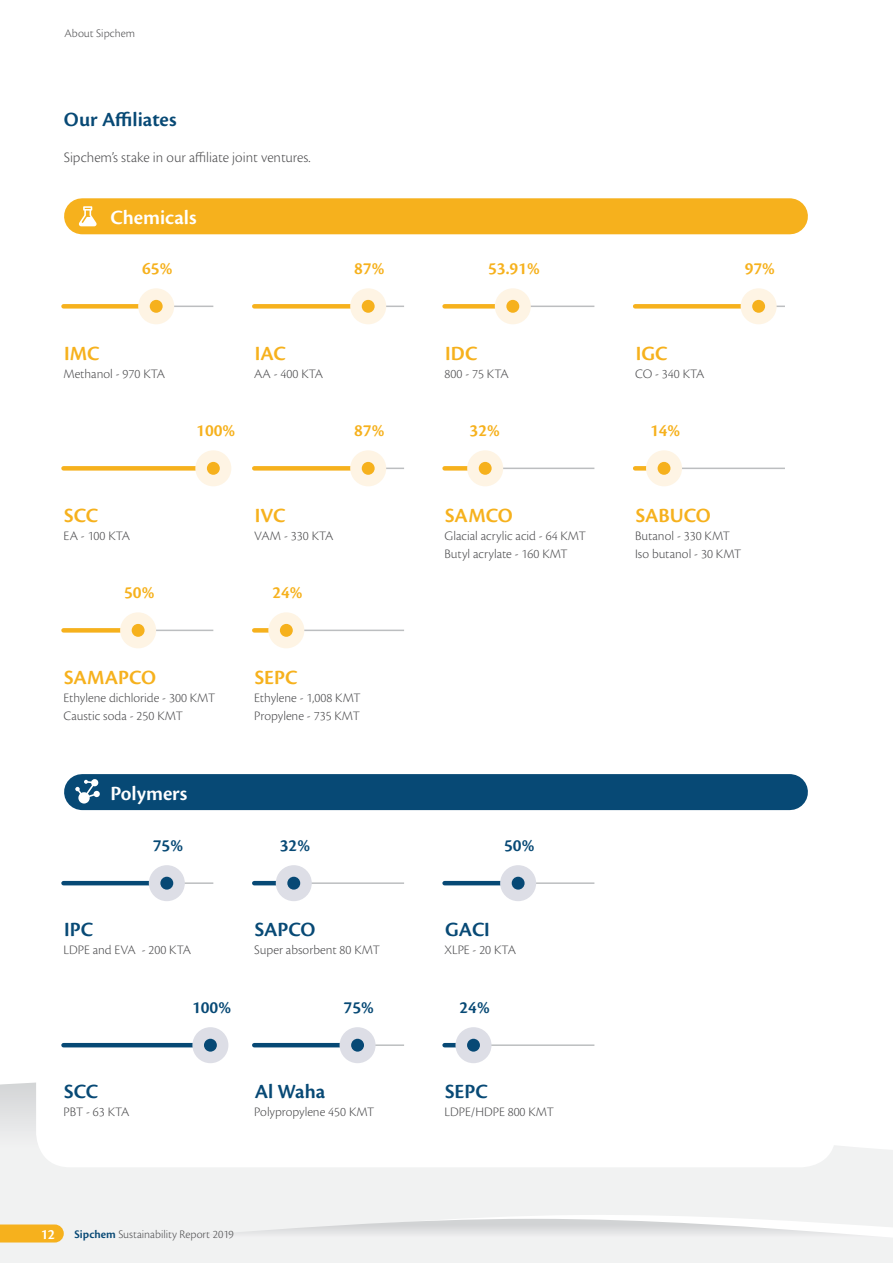
<style>
.page{position:relative;width:893px;height:1263px;background:#fff}
.page>*{position:absolute;margin:0;border:0;box-sizing:border-box;transform-origin:0 0}
.t1{font:600 21px "Cronos Pro";color:#f6b11d}
.t2{font:600 21px "Cronos Pro";letter-spacing:-.005em;color:#074975}
.t3{font:600 21px "Cronos Pro";color:#fff}
.t4{font:600 18px "Cronos Pro";color:#f6b11d}
.t5{font:600 18px "Cronos Pro";color:#074975}
.t6{font:300 15px "Cronos Pro";letter-spacing:-.005em;color:#4d4d4f}
.t7{font:600 15px "Cronos Pro";color:#fff}
.t8{font:300 13.5px/18px "Cronos Pro";color:#4d4d4f}
.t9{font:300 12px "Cronos Pro";color:#4d4d4f}
.s1{font-weight:600;color:#074975}
</style>
<div class="page">
<svg style="left:0;top:1082px;width:893px;height:131px"></svg>
<div style="left:36px;top:940px;width:800px;height:227px;background:#fff;border-radius:34px"></div>
<div style="left:82px;top:198px;width:708px;height:36px;background:#f6b11d"></div>
<div style="left:82px;top:774px;width:708px;height:36px;background:#074975"></div>
<div style="left:64px;top:304px;width:92px;height:5px;background:#f6b11d"></div>
<hr style="left:64px;top:881px;width:103px;height:4px;background:#074975">
<div style="left:64px;top:466px;width:149px;height:5px;background:#f6b11d"></div>
<hr style="left:64px;top:1043px;width:147px;height:4px;background:#074975">
<div style="left:64px;top:628px;width:74px;height:5px;background:#f6b11d"></div>
<div style="left:254px;top:304px;width:114px;height:5px;background:#f6b11d"></div>
<hr style="left:254px;top:881px;width:40px;height:4px;background:#074975">
<div style="left:254px;top:466px;width:114px;height:5px;background:#f6b11d"></div>
<hr style="left:254px;top:1043px;width:104px;height:4px;background:#074975">
<div style="left:445px;top:304px;width:68px;height:5px;background:#f6b11d"></div>
<hr style="left:445px;top:881px;width:73px;height:4px;background:#074975">
<div style="left:445px;top:466px;width:40px;height:5px;background:#f6b11d"></div>
<hr style="left:445px;top:1043px;width:29px;height:4px;background:#074975">
<div style="left:635px;top:304px;width:124px;height:5px;background:#f6b11d"></div>
<div style="left:635px;top:466px;width:29px;height:5px;background:#f6b11d"></div>
<hr style="left:156px;top:306px;width:57px;height:1px;background:#bcbec0">
<hr style="left:167px;top:882px;width:46px;height:2px;background:#bcbec0">
<hr style="left:138px;top:630px;width:75px;height:1px;background:#bcbec0">
<hr style="left:368px;top:306px;width:36px;height:1px;background:#bcbec0">
<hr style="left:294px;top:882px;width:110px;height:2px;background:#bcbec0">
<hr style="left:368px;top:468px;width:36px;height:1px;background:#bcbec0">
<hr style="left:358px;top:1044px;width:46px;height:2px;background:#bcbec0">
<hr style="left:513px;top:306px;width:81px;height:1px;background:#bcbec0">
<hr style="left:518px;top:882px;width:76px;height:2px;background:#bcbec0">
<hr style="left:485px;top:468px;width:109px;height:1px;background:#bcbec0">
<hr style="left:474px;top:1044px;width:120px;height:2px;background:#bcbec0">
<hr style="left:664px;top:468px;width:121px;height:1px;background:#bcbec0">
<div style="left:138px;top:288px;width:36px;height:36px;background:#fef4e4;border-radius:50%"></div>
<div style="left:149px;top:865px;width:36px;height:36px;background:#dddee6;border-radius:50%"></div>
<div style="left:192px;top:1027px;width:36px;height:36px;background:#dddee6;border-radius:50%"></div>
<div style="left:120px;top:612px;width:36px;height:36px;background:#fef4e4;border-radius:50%"></div>
<div style="left:350px;top:288px;width:36px;height:36px;background:#fef4e4;border-radius:50%"></div>
<div style="left:276px;top:865px;width:36px;height:36px;background:#dddee6;border-radius:50%"></div>
<div style="left:350px;top:450px;width:36px;height:36px;background:#fef4e4;border-radius:50%"></div>
<div style="left:195px;top:450px;width:36px;height:36px;background:#fef4e4;border-radius:50%"></div>
<div style="left:340px;top:1027px;width:36px;height:36px;background:#dddee6;border-radius:50%"></div>
<div style="left:495px;top:288px;width:36px;height:36px;background:#fef4e4;border-radius:50%"></div>
<div style="left:500px;top:865px;width:36px;height:36px;background:#dddee6;border-radius:50%"></div>
<div style="left:467px;top:450px;width:36px;height:36px;background:#fef4e4;border-radius:50%"></div>
<div style="left:455px;top:1027px;width:36px;height:36px;background:#dddee6;border-radius:50%"></div>
<div style="left:741px;top:288px;width:36px;height:36px;background:#fef4e4;border-radius:50%"></div>
<div style="left:646px;top:450px;width:36px;height:36px;background:#fef4e4;border-radius:50%"></div>
<div style="left:150px;top:300px;width:13px;height:13px;background:#f6b11d;border-radius:50%"></div>
<div style="left:160px;top:877px;width:13px;height:13px;background:#074975;border-radius:50%"></div>
<div style="left:204px;top:1039px;width:13px;height:13px;background:#074975;border-radius:50%"></div>
<div style="left:132px;top:624px;width:13px;height:13px;background:#f6b11d;border-radius:50%"></div>
<div style="left:362px;top:300px;width:13px;height:13px;background:#f6b11d;border-radius:50%"></div>
<div style="left:287px;top:877px;width:13px;height:13px;background:#074975;border-radius:50%"></div>
<div style="left:362px;top:462px;width:13px;height:13px;background:#f6b11d;border-radius:50%"></div>
<div style="left:207px;top:462px;width:13px;height:13px;background:#f6b11d;border-radius:50%"></div>
<div style="left:351px;top:1039px;width:13px;height:13px;background:#074975;border-radius:50%"></div>
<div style="left:506px;top:300px;width:13px;height:13px;background:#f6b11d;border-radius:50%"></div>
<div style="left:512px;top:877px;width:13px;height:13px;background:#074975;border-radius:50%"></div>
<div style="left:479px;top:462px;width:13px;height:13px;background:#f6b11d;border-radius:50%"></div>
<div style="left:467px;top:1039px;width:13px;height:13px;background:#074975;border-radius:50%"></div>
<div style="left:752px;top:300px;width:13px;height:13px;background:#f6b11d;border-radius:50%"></div>
<div style="left:658px;top:462px;width:12px;height:13px;background:#f6b11d;border-radius:50%"></div>
<svg style="left:75px;top:779px;width:25px;height:24px"></svg>
<svg style="left:79px;top:206px;width:18px;height:20px"></svg>
<div style="left:254px;top:628px;width:32px;height:5px;background:#f6b11d"></div>
<hr style="left:286px;top:630px;width:118px;height:1px;background:#bcbec0">
<div style="left:268px;top:612px;width:36px;height:36px;background:#fef4e4;border-radius:50%"></div>
<div style="left:280px;top:624px;width:13px;height:13px;background:#f6b11d;border-radius:50%"></div>
<svg style="left:0;top:1213px;width:893px;height:50px"></svg>
<p class="t9" style="left:65px;top:26px;width:72px">About Sipchem</p>
<h1 class="t2" style="left:64px;top:107px;width:114px">Our Affiliates</h1>
<p class="t6" style="left:64px;top:149px;width:248px">Sipchem’s stake in our affiliate joint ventures.</p>
<h1 class="t3" style="left:110px;top:206px;width:88px">Chemicals</h1>
<h2 class="t4" style="left:142px;top:258px;width:32px">65%</h2>
<h2 class="t4" style="left:354px;top:258px;width:32px">87%</h2>
<h1 class="t1" style="left:64px;top:341px;width:37px">IMC</h1>
<h1 class="t1" style="left:255px;top:341px;width:33px">IA C</h1>
<p class="t8" style="left:64px;top:365px;width:103px">Methanol - 970 KTA</p>
<p class="t8" style="left:254px;top:365px;width:70px">AA - 400 KTA</p>
<h2 class="t4" style="left:196px;top:420px;width:40px">100%</h2>
<h2 class="t4" style="left:354px;top:420px;width:32px">87%</h2>
<h1 class="t1" style="left:64px;top:503px;width:36px">SCC</h1>
<h1 class="t1" style="left:255px;top:503px;width:32px">IVC</h1>
<p class="t8" style="left:64px;top:527px;width:68px">EA - 100 KTA</p>
<p class="t8" style="left:254px;top:527px;width:81px">VAM - 330 KTA</p>
<h2 class="t4" style="left:124px;top:582px;width:32px">50%</h2>
<h2 class="t4" style="left:272px;top:582px;width:32px">24%</h2>
<h1 class="t1" style="left:64px;top:665px;width:92px">SAMAPCO</h1>
<p class="t8" style="left:64px;top:689px;width:153px">Ethylene dichloride - 300 KMT<br>Caustic soda - 250 KMT</p>
<h1 class="t3" style="left:110px;top:782px;width:79px">Polymers</h1>
<h2 class="t5" style="left:153px;top:835px;width:32px">75%</h2>
<h1 class="t1" style="left:255px;top:665px;width:44px">SEPC</h1>
<p class="t8" style="left:254px;top:689px;width:108px">Ethylene - 1,008 KMT<br>Propylene - 735 KMT</p>
<h2 class="t5" style="left:280px;top:835px;width:32px">32%</h2>
<h1 class="t2" style="left:64px;top:917px;width:31px">IP C</h1>
<h1 class="t2" style="left:255px;top:917px;width:61px">SAPCO</h1>
<p class="t8" style="left:64px;top:941px;width:129px">LDPE and EVA - 200 KTA</p>
<p class="t8" style="left:254px;top:941px;width:127px">Super absorbent 80 KMT</p>
<h2 class="t5" style="left:192px;top:997px;width:40px">100%</h2>
<h2 class="t5" style="left:344px;top:997px;width:32px">75%</h2>
<h1 class="t2" style="left:64px;top:1079px;width:36px">SCC</h1>
<p class="t8" style="left:64px;top:1103px;width:67px">PBT - 63 KTA</p>
<h1 class="t2" style="left:255px;top:1079px;width:72px">Al Waha</h1>
<p class="t8" style="left:254px;top:1103px;width:122px">Polypropylene 450 KMT</p>
<p class="t7" style="left:41px;top:1226px;width:16px">12</p>
<p class="t9" style="left:74px;top:1227px;width:161px"><span class="s1">Sipchem</span> Sustainability Report 2019</p>
<h2 class="t4" style="left:488px;top:258px;width:53px">53.91%</h2>
<h2 class="t4" style="left:745px;top:258px;width:32px">97%</h2>
<h1 class="t1" style="left:445px;top:341px;width:34px">ID C</h1>
<h1 class="t1" style="left:636px;top:341px;width:33px">IG C</h1>
<p class="t8" style="left:445px;top:365px;width:66px">800 - 75 KTA</p>
<p class="t8" style="left:635px;top:365px;width:71px">CO - 340 KTA</p>
<h2 class="t4" style="left:470px;top:420px;width:32px">32%</h2>
<h2 class="t4" style="left:650px;top:420px;width:32px">14%</h2>
<h1 class="t1" style="left:445px;top:503px;width:68px">SAMCO</h1>
<h1 class="t1" style="left:636px;top:503px;width:75px">SABU CO</h1>
<p class="t8" style="left:445px;top:527px;width:143px">Glacial acrylic acid - 64 KMT<br>Butyl acrylate - 160 KMT</p>
<p class="t8" style="left:635px;top:527px;width:108px">Butanol - 330 KMT<br>Iso butanol - 30 KMT</p>
<h2 class="t5" style="left:504px;top:835px;width:32px">50%</h2>
<h1 class="t2" style="left:445px;top:917px;width:43px">GACI</h1>
<p class="t8" style="left:445px;top:941px;width:73px">XLPE - 20 KTA</p>
<h2 class="t5" style="left:459px;top:997px;width:32px">24%</h2>
<h1 class="t2" style="left:445px;top:1079px;width:44px">SEPC</h1>
<p class="t8" style="left:445px;top:1103px;width:111px">LDPE/HDPE 800 KMT</p>
</div>
